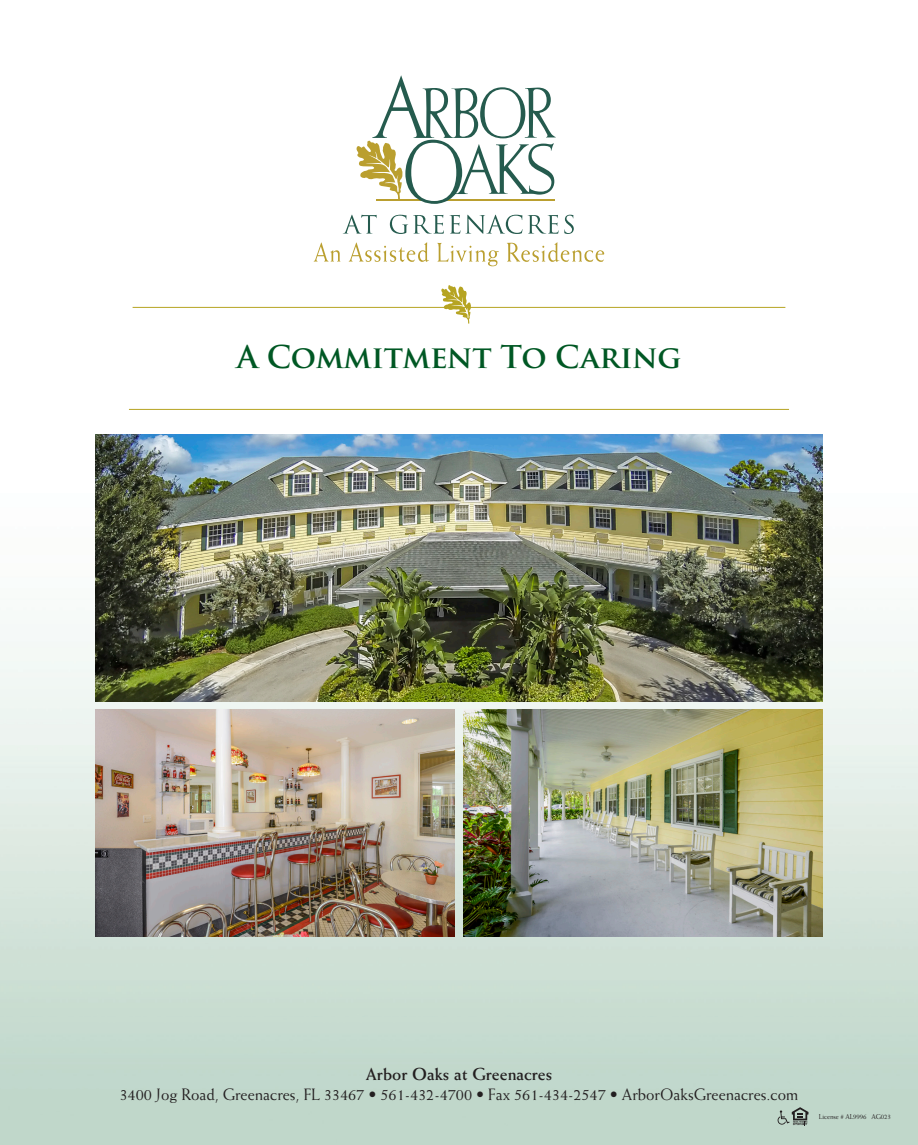
<style>
.page{position:relative;width:918px;height:1145px;background:#fff}
.page>*{position:absolute;margin:0;border:0;box-sizing:border-box;transform-origin:0 0}
.t1{font:700 30.6px "Trajan Pro";letter-spacing:-.01em;color:#005824}
.Items_No_Indent{font:700 17.55px "Weiss";color:#231f20}
.Items_No_Indent-2{font:16.5px "Weiss";color:#231f20}
.t2{font:7.05px "Weiss";letter-spacing:-.01em;color:#231f20;scale:.96 1}
</style>
<div class="page">
<img style="left:0;top:214px;width:918px;height:931px">
<img style="left:95px;top:434px;width:728px;height:267px">
<img style="left:95px;top:709px;width:360px;height:228px">
<img style="left:463px;top:709px;width:360px;height:228px">
<hr style="left:129px;top:409px;width:660px;height:1px;background:#b6a422">
<hr style="left:133px;top:307px;width:652px;height:1px;background:#b6a422">
<svg style="left:441px;top:285px;width:30px;height:39px"></svg>
<svg style="left:778px;top:1107px;width:30px;height:18px"></svg>
<svg style="left:356px;top:75px;width:200px;height:129px"></svg>
<svg style="left:343px;top:215px;width:34px;height:19px"></svg>
<svg style="left:390px;top:215px;width:54px;height:19px"></svg>
<svg style="left:450px;top:215px;width:72px;height:19px"></svg>
<svg style="left:528px;top:215px;width:46px;height:19px"></svg>
<svg style="left:314px;top:243px;width:26px;height:19px"></svg>
<svg style="left:349px;top:242px;width:80px;height:20px"></svg>
<svg style="left:437px;top:243px;width:62px;height:23px"></svg>
<svg style="left:507px;top:242px;width:97px;height:20px"></svg>
<p class="t1" style="left:237px;top:338px;width:446px">A Commitment To Caring</p>
<p class="Items_No_Indent" style="left:366px;top:1064px;width:188px">Arbor Oaks at Greenacres</p>
<p class="Items_No_Indent-2" style="left:120px;top:1084px;width:680px">3400 Jog Road, Greenacres, FL 33467 • 561-432-4700 • Fax 561-434-2547 • ArborOaksGreenacres.com</p>
<p class="t2" style="left:819px;top:1112px;width:77px">License # AL9996 AG023</p>
</div>
